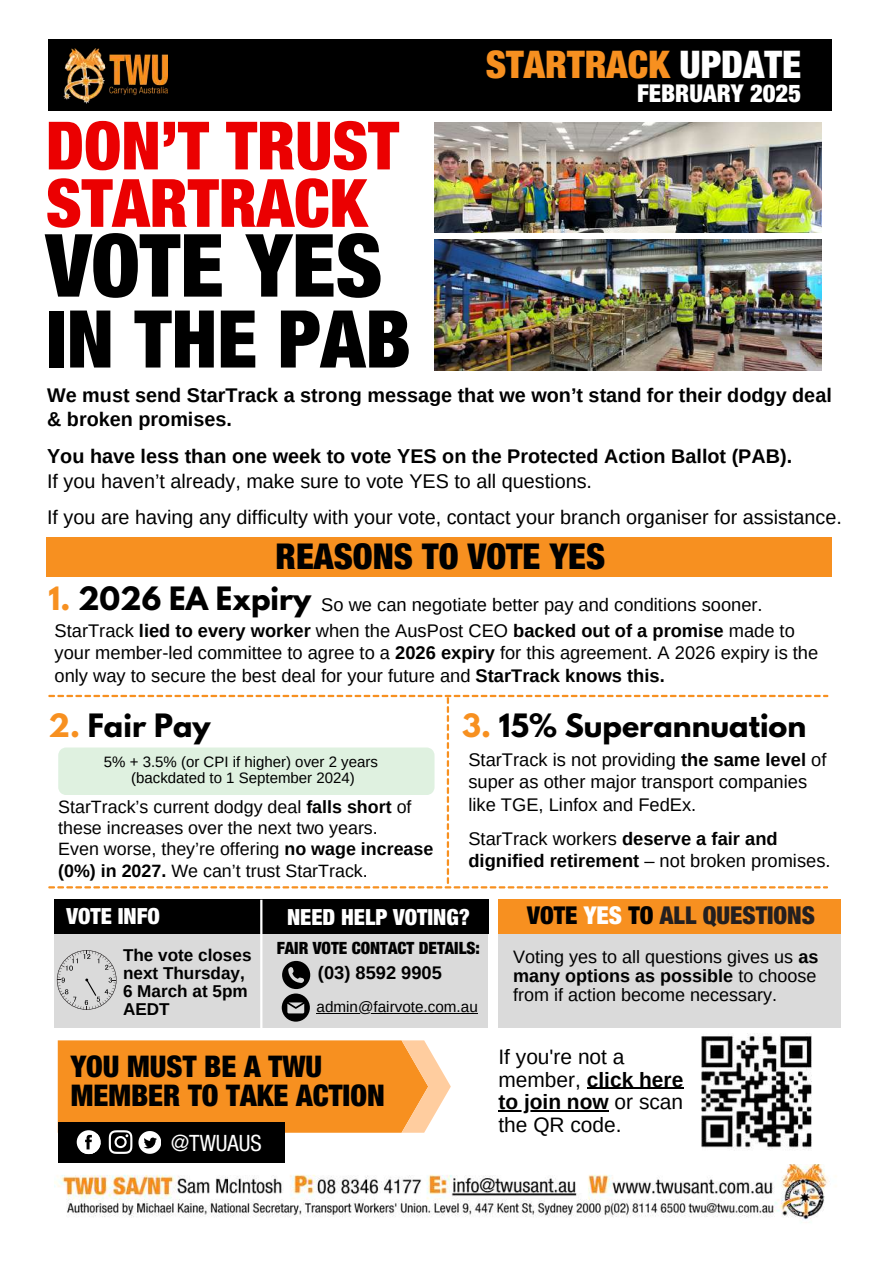
<style>
.page{position:relative;width:894px;height:1264px;background:#fff}
.page>*{position:absolute;margin:0;border:0;box-sizing:border-box;transform-origin:0 0}
.t1{font:900 condensed 87.3px "Helvetica Neue LT Std";color:#000}
.t2{font:900 condensed 79.8px "Helvetica Neue LT Std";color:#000}
.t3{font:900 condensed 66.6px/57.3px "Helvetica Neue LT Std";color:#eb0001}
.t4{font:900 condensed 38.1px "Helvetica Neue LT Std";color:#f79020}
.t5{font:900 condensed 35.7px "Helvetica Neue LT Std";color:#000}
.t6{font:900 condensed 29.85px/29.4px "Helvetica Neue LT Std";color:#000}
.t7{font:700 28.5px "League Spartan";color:#000}
.t8{font:900 condensed 24.6px "Helvetica Neue LT Std";color:#231f20}
.t9{font:900 condensed 24.6px "Helvetica Neue LT Std";color:#fff}
.t10{font:condensed 22.5px "Helvetica Neue LT Std";color:#fff}
.t11{font:900 condensed 22.2px "Helvetica Neue LT Std";color:#fff}
.t12{font:20.85px/22.5px "Arimo";color:#000}
.t13{font:700 19.8px/24.8px "Arimo";color:#000}
.t14{font:19.8px/36.5px "Arimo";color:#000}
.t15{font:18.3px/22.5px "Arimo";color:#000}
.t16{font:700 18.3px "Arimo";color:#000}
.t17{font:18px/19.2px "Arimo";color:#000;text-align:justify}
.t18{font:17.85px/21.3px "Arimo";color:#000}
.t19{font:700 17.1px/18px "Arimo";color:#000}
.t20{font:900 condensed 16.95px "Helvetica Neue LT Std";color:#000}
.t21{font:15.3px "Arimo";color:#000}
.t22{font:15px/15.8px "Arimo";color:#000;text-align:center}
.s1{color:#fff}
.s2{color:#f79020}
.s3{font-weight:700}
.s4{color:#000}
</style>
<div class="page">
<div style="left:48px;top:39px;width:783px;height:72px;background:#000"></div>
<img style="left:434px;top:122px;width:387px;height:110px">
<div style="left:46px;top:537px;width:785px;height:39px;background:#f79020"></div>
<div style="left:58px;top:1122px;width:227px;height:41px;background:#000"></div>
<svg style="left:58px;top:1040px;width:392px;height:114px"></svg>
<img style="left:55px;top:1164px;width:775px;height:56px">
<img style="left:701px;top:1033px;width:111px;height:117px">
<svg style="left:48px;top:695px;width:780px;height:193px"></svg>
<img style="left:434px;top:240px;width:387px;height:130px">
<hr style="left:586px;top:1087px;width:97px;height:1px;background:#000">
<hr style="left:498px;top:1110px;width:110px;height:1px;background:#000">
<div style="left:54px;top:899px;width:434px;height:34px;background:#000"></div>
<div style="left:55px;top:933px;width:433px;height:94px;background:#dadada"></div>
<svg style="left:282px;top:960px;width:28px;height:61px"></svg>
<svg style="left:57px;top:950px;width:59px;height:59px"></svg>
<div style="left:498px;top:899px;width:342px;height:34px;background:#f79020"></div>
<div style="left:498px;top:934px;width:342px;height:93px;background:#dadada"></div>
<hr style="left:260px;top:899px;width:2px;height:132px;background:#fff">
<hr style="left:316px;top:1012px;width:161px;height:1px;background:#000">
<h3 class="t3" style="left:46px;top:126px;width:354px">DON’T TRUST<br>STARTRACK</h3>
<h1 class="t1" style="left:46px;top:234px;width:338px">VOTE YES</h1>
<h2 class="t2" style="left:46px;top:310px;width:366px">IN THE PAB</h2>
<h3 class="t4" style="left:485px;top:51px;width:317px">STARTRACK <span class="s1">UPDATE</span></h3>
<h3 class="t9" style="left:637px;top:84px;width:166px">FEBRUARY 2025</h3>
<h3 class="t4" style="left:565px;top:51px;width:106px">DN TA</h3>
<p class="t13" style="left:47px;top:382px;width:786px">We must send StarTrack a strong message that we won’t stand for their dodgy deal &amp; broken promises.</p>
<p class="t13" style="left:47px;top:443px;width:746px">You have less than one week to vote YES on the Protected Action Ballot (PAB).</p>
<p class="t14" style="left:47px;top:462px;width:796px">If you haven’t already, make sure to vote YES to all questions.<br>If you are having any difficulty with your vote, contact your branch organiser for assistance.</p>
<h3 class="t5" style="left:275px;top:543px;width:331px">REASONS TO VOTE YES</h3>
<h3 class="t7" style="left:49px;top:584px;width:264px"><span class="s2">1.</span> 2026 EA Expiry</h3>
<p class="t15" style="left:321px;top:593px;width:443px">So we can negotiate better pay and conditions sooner.</p>
<p class="t15" style="left:55px;top:619px;width:765px">StarTrack <span class="s3">lied to every worker</span> when the AusPost CEO <span class="s3">backed out of a promise</span> made to your member-led committee to agree to a <span class="s3">2026 expiry</span> for this agreement. A 2026 expiry is the only way to secure the best deal for your future and <span class="s3">StarTrack knows this.</span></p>
<h3 class="t7" style="left:49px;top:710px;width:163px"><span class="s2">2.</span> Fair Pay</h3>
<p class="t22" style="left:104px;top:754px;width:275px">5% + 3.5% (or CPI if higher) over 2 years (backdated to 1 September 2024)</p>
<h3 class="t7" style="left:462px;top:710px;width:345px"><span class="s2">3.</span> 15% Superannuation</h3>
<p class="t15" style="left:468px;top:748px;width:359px">StarTrack is not providing <span class="s3">the same level</span> of super as other major transport companies like TGE, Linfox and FedEx.</p>
<p class="t15" style="left:468px;top:827px;width:363px">StarTrack workers <span class="s3">deserve a fair and dignified retirement</span> – not broken promises.</p>
<p class="t18" style="left:58px;top:795px;width:376px">StarTrack’s current dodgy deal <span class="s3">falls short</span> of these increases over the next two years.<br>Even worse, they’re offering <span class="s3">no wage increase (0%) in 2027.</span> We can’t trust StarTrack.</p>
<p class="t11" style="left:67px;top:908px;width:95px">VOTE INFO</p>
<p class="t11" style="left:287px;top:908px;width:184px">NEED HELP VOTING?</p>
<h3 class="t8" style="left:527px;top:906px;width:289px"><span class="s4">VOTE</span> <span class="s1">YES</span> <span class="s4">TO</span> ALL QUESTIONS</h3>
<p class="t20" style="left:276px;top:941px;width:205px">FAIR VOTE CONTACT DETAILS:</p>
<p class="t19" style="left:123px;top:945px;width:130px">The vote closes next Thursday,<br>6 March at 5pm<br>AEDT</p>
<p class="t17" style="left:513px;top:946px;width:307px">Voting yes to all questions gives us <span class="s3">as many options as possible</span> to choose from if action become necessary.</p>
<p class="t16" style="left:318px;top:962px;width:125px">(03) 8592 9905</p>
<p class="t21" style="left:316px;top:998px;width:163px">admin@fairvote.com.au</p>
<h3 class="t6" style="left:71px;top:1055px;width:315px">YOU MUST BE A TWU<br>MEMBER TO TAKE ACTION</h3>
<p class="t12" style="left:498px;top:1045px;width:186px">If you're not a member, <span class="s3">click here to join now</span> or scan the QR code.</p>
<p class="t10" style="left:171px;top:1134px;width:92px">@TWUAUS</p>
</div>
